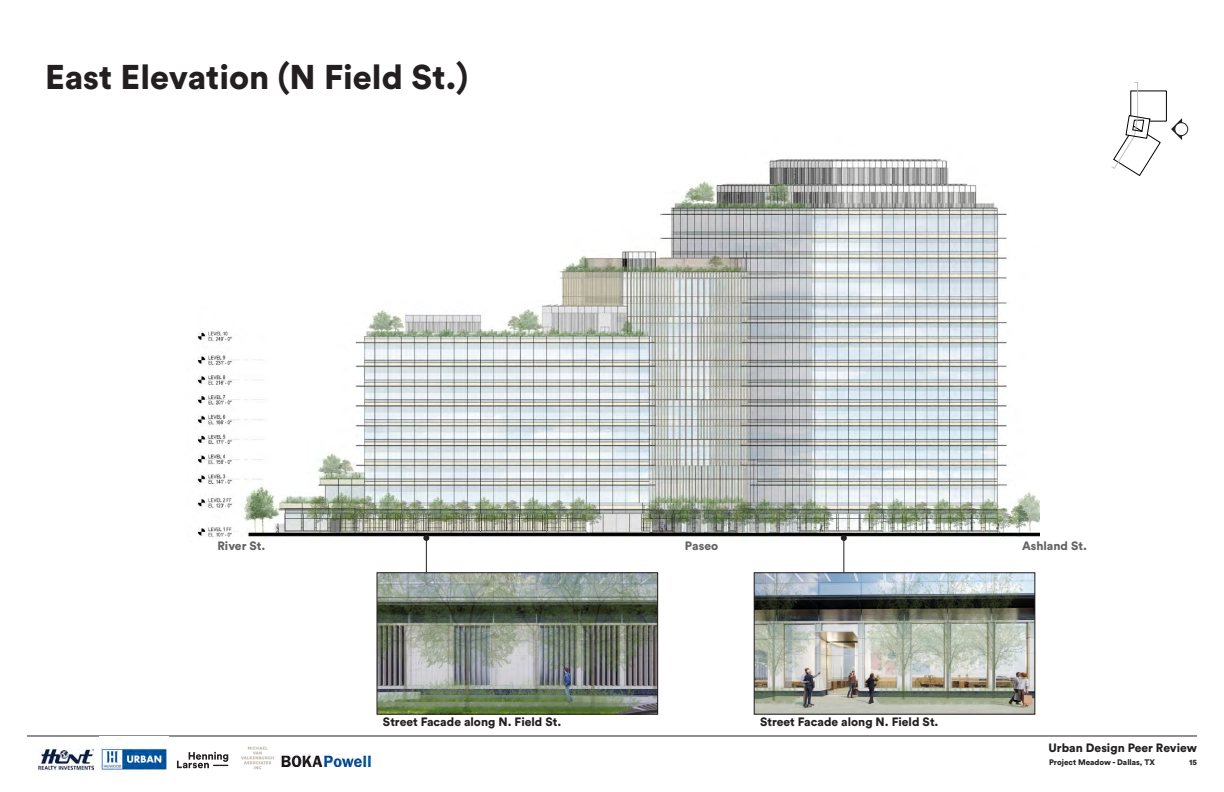
<style>
.page{position:relative;width:1224px;height:792px;background:#fff}
.page>*{position:absolute;margin:0;border:0;box-sizing:border-box;transform-origin:0 0}
.Small_Heading_14_16{font:900 34px "Circular Pro";color:#231f20}
.Caption_on_image__Wh{font:900 12px "Circular Pro";color:#231f20}
.Caption_on_image__Wh-2{font:900 12px "Circular Pro";color:#636366}
.t1{font:900 8px "Circular Pro";color:#231f20}
</style>
<div class="page">
<hr style="left:27px;top:736px;width:1170px;height:1px;background:#231f20">
<img style="left:39px;top:750px;width:55px;height:20px">
<img style="left:99px;top:745px;width:70px;height:26px">
<img style="left:241px;top:746px;width:33px;height:24px">
<svg style="left:177px;top:752px;width:51px;height:16px"></svg>
<img style="left:281px;top:754px;width:91px;height:13px">
<img style="left:196px;top:158px;width:843px;height:385px">
<svg style="left:1112px;top:82px;width:70px;height:94px"></svg>
<div style="left:1175px;top:123px;width:13px;height:13px;background:#fff;border-radius:50%"></div>
<div style="left:1175px;top:122px;width:13px;height:14px;border:1px solid #231f20;border-radius:50%"></div>
<img style="left:756px;top:574px;width:277px;height:138px">
<div style="left:754px;top:572px;width:281px;height:142px;border:1px solid #231f20"></div>
<img style="left:379px;top:574px;width:277px;height:138px">
<div style="left:377px;top:572px;width:281px;height:142px;border:1px solid #231f20"></div>
<hr style="left:843px;top:538px;width:1px;height:34px;background:#231f20">
<svg style="left:841px;top:535px;width:6px;height:6px"></svg>
<hr style="left:426px;top:538px;width:1px;height:34px;background:#231f20">
<svg style="left:423px;top:535px;width:6px;height:6px"></svg>
<p class="Small_Heading_14_16" style="left:45px;top:53px;width:425px">East Elevation (N Field St.)</p>
<p class="Caption_on_image__Wh-2" style="left:217px;top:537px;width:50px">River St.</p>
<p class="Caption_on_image__Wh-2" style="left:685px;top:537px;width:35px">Paseo</p>
<p class="Caption_on_image__Wh-2" style="left:1022px;top:537px;width:67px">Ashland St.</p>
<p class="Caption_on_image__Wh" style="left:383px;top:713px;width:180px">Street Facade along N. Field St.</p>
<p class="Caption_on_image__Wh" style="left:760px;top:713px;width:180px">Street Facade along N. Field St.</p>
<p class="Caption_on_image__Wh" style="left:1049px;top:739px;width:150px">Urban Design Peer Review</p>
<p class="t1" style="left:1049px;top:756px;width:108px">Project Meadow - Dallas, TX</p>
<p class="t1" style="left:1189px;top:757px;width:9px">15</p>
</div>
